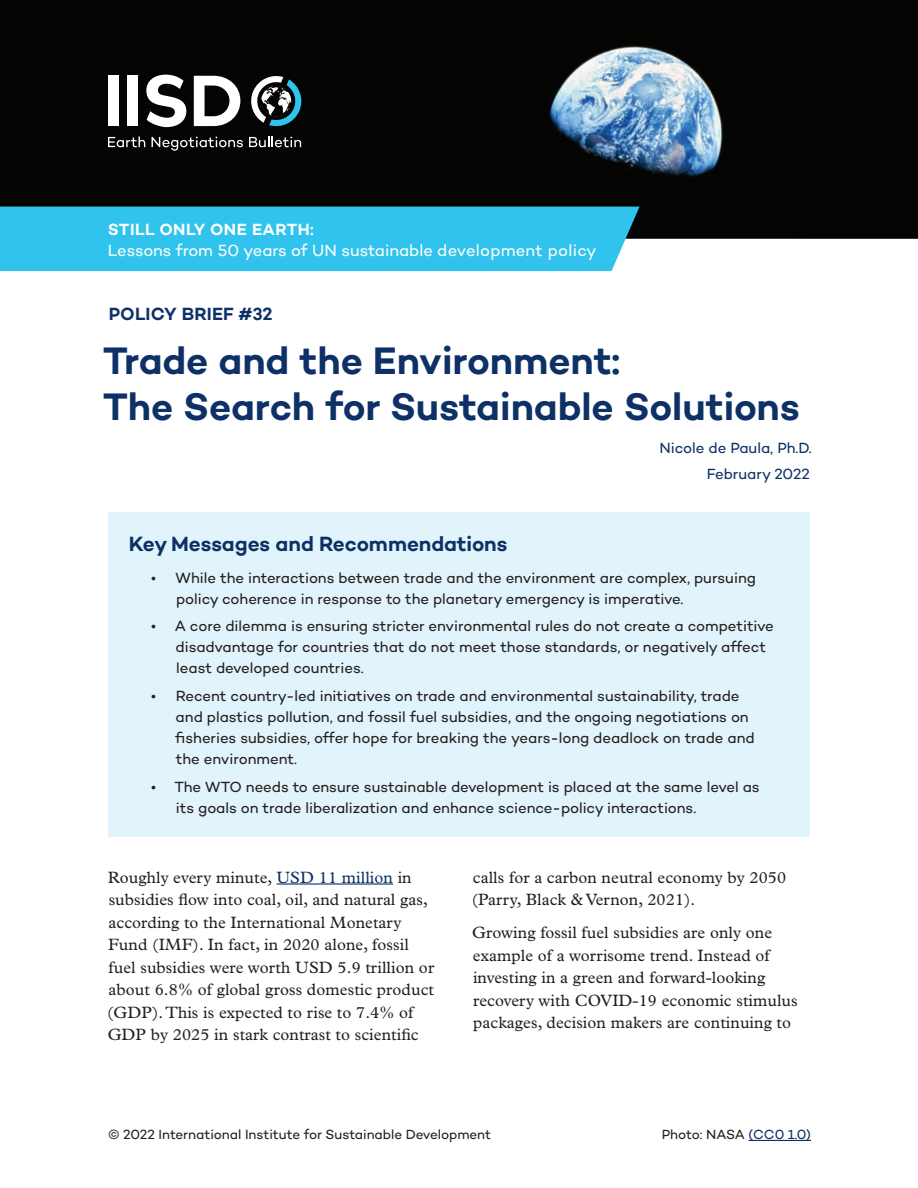
<style>
.page{position:relative;width:918px;height:1188px;background:#fff}
.page>*{position:absolute;margin:0;border:0;box-sizing:border-box;transform-origin:0 0}
.t1{font:600 39px/46.5px "Campton";letter-spacing:-.005em;color:#0d3166}
.t2{font:600 21px "Campton";letter-spacing:-.005em;color:#0d3166}
.t3{font:600 18px "Campton";letter-spacing:.01em;color:#0d3166}
.t4{font:16.5px/22.5px "Plantin MT Pro";letter-spacing:.005em;color:#231f20}
.t5{font:16.5px "Campton";color:#fff}
.t6{font:600 16.5px "Campton";letter-spacing:.03em;color:#fff}
.t7{font:15px/21px "Campton";letter-spacing:-.005em;color:#231f20}
.t8{font:15px/26.2px "Campton";letter-spacing:-.005em;color:#0d3166;text-align:right}
.t9{font:13.5px "Campton";letter-spacing:-.005em;color:#231f20}
.s1{color:#0d3166}
</style>
<div class="page">
<img style="left:0;top:0;width:918px;height:239px">
<hr style="left:749px;top:1140px;width:62px;height:1px;background:#0d3166">
<svg style="left:146px;top:75px;width:40px;height:52px"></svg>
<div style="left:108px;top:76px;width:11px;height:50px;background:#fff"></div>
<div style="left:128px;top:76px;width:10px;height:50px;background:#fff"></div>
<svg style="left:194px;top:76px;width:46px;height:50px"></svg>
<svg style="left:108px;top:136px;width:37px;height:11px"></svg>
<svg style="left:152px;top:137px;width:91px;height:14px"></svg>
<svg style="left:249px;top:136px;width:52px;height:11px"></svg>
<svg style="left:248px;top:75px;width:53px;height:54px"></svg>
<div style="left:0;top:207px;width:640px;height:64px;background:#2fc3ed"></div>
<div style="left:108px;top:512px;width:702px;height:64px;background:#e2f4fb"></div>
<div style="left:108px;top:549px;width:702px;height:79px;background:#e2f4fb"></div>
<div style="left:108px;top:598px;width:702px;height:99px;background:#e2f4fb"></div>
<div style="left:108px;top:667px;width:702px;height:121px;background:#e2f4fb"></div>
<div style="left:108px;top:758px;width:702px;height:79px;background:#e2f4fb"></div>
<hr style="left:276px;top:883px;width:117px;height:2px;background:#0d3166">
<p class="t6" style="left:108px;top:219px;width:208px">STILL ONLY ONE EARTH:</p>
<p class="t5" style="left:108px;top:240px;width:490px">Lessons from 50 years of UN sustainable development policy</p>
<p class="t3" style="left:109px;top:303px;width:166px">POLICY BRIEF #32</p>
<h1 class="t1" style="left:103px;top:336px;width:699px">Trade and the Environment:<br>The Search for Sustainable Solutions</h1>
<p class="t8" style="left:659px;top:435px;width:154px">Nicole de Paula, Ph.D.<br>February 2022</p>
<h2 class="t2" style="left:129px;top:530px;width:380px">Key Messages and Recommendations</h2>
<p class="t7" style="left:176px;top:567px;width:581px;text-indent:-25px">• While the interactions between trade and the environment are complex, pursuing policy coherence in response to the planetary emergency is imperative.</p>
<p class="t7" style="left:176px;top:615px;width:600px;text-indent:-24px">• A core dilemma is ensuring stricter environmental rules do not create a competitive disadvantage for countries that do not meet those standards, or negatively affect least developed countries.</p>
<p class="t7" style="left:175px;top:685px;width:581px;text-indent:-24px">• Recent country-led initiatives on trade and environmental sustainability, trade and plastics pollution, and fossil fuel subsidies, and the ongoing negotiations on fisheries subsidies, offer hope for breaking the years-long deadlock on trade and the environment.</p>
<p class="t7" style="left:176px;top:776px;width:585px;text-indent:-25px">• The WTO needs to ensure sustainable development is placed at the same level as its goals on trade liberalization and enhance science-policy interactions.</p>
<p class="t4" style="left:107px;top:866px;width:329px">Roughly every minute, <span class="s1">USD 11 million</span> in subsidies flow into coal, oil, and natural gas, according to the International Monetary Fund (IMF). In fact, in 2020 alone, fossil fuel subsidies were worth USD 5.9 trillion or about 6.8% of global gross domestic product (GDP). This is expected to rise to 7.4% of GDP by 2025 in stark contrast to scientific</p>
<p class="t4" style="left:472px;top:866px;width:316px">calls for a carbon neutral economy by 2050 (Parry, Black &amp; Vernon, 2021).</p>
<p class="t4" style="left:472px;top:922px;width:327px">Growing fossil fuel subsidies are only one example of a worrisome trend. Instead of investing in a green and forward-looking recovery with COVID-19 economic stimulus packages, decision makers are continuing to</p>
<p class="t9" style="left:108px;top:1126px;width:385px">© 2022 International Institute for Sustainable Development</p>
<p class="t9" style="left:662px;top:1126px;width:151px">Photo: NASA <span class="s1">(CC0 1.0)</span></p>
</div>
